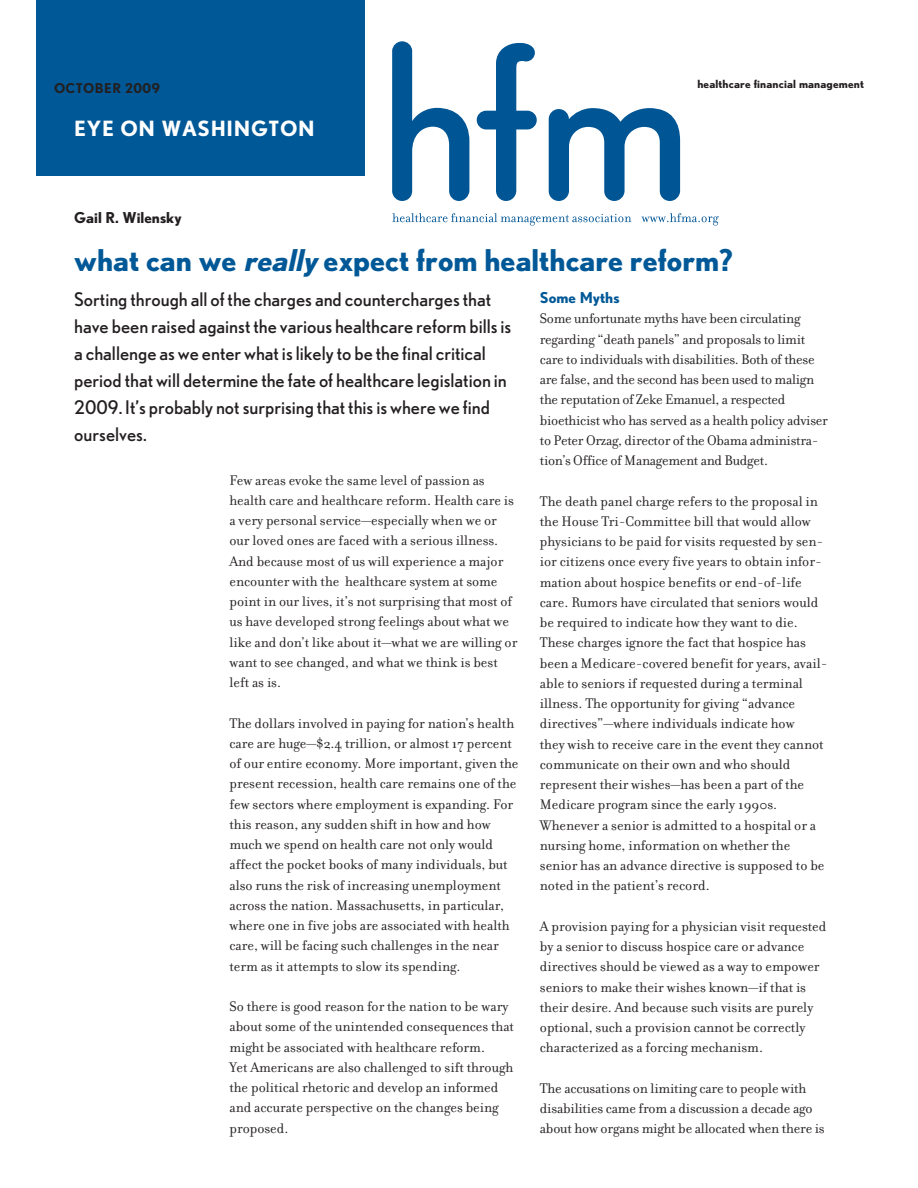
<style>
.page{position:relative;width:918px;height:1188px;background:#fff}
.page>*{position:absolute;margin:0;border:0;box-sizing:border-box;transform-origin:0 0}
.t1{font:700 30px "Nobel";color:#005897}
.t2{font:700 21px "Nobel";letter-spacing:.03em;color:#fff}
.t3{font:18.75px/27px "Nobel";color:#231f20}
.t4{font:15px/20.2px "Filosofia";color:#231f20}
.t5{font:700 15px "Nobel";color:#231f20}
.t6{font:700 15px "Nobel";color:#005897}
.t7{font:700 13.5px "Nobel";letter-spacing:.03em;color:#231f20}
.t8{font:700 11.25px "Nobel";letter-spacing:.015em;color:#231f20}
.s1{font-style:italic}
</style>
<div class="page">
<div style="left:36px;top:0;width:329px;height:176px;background:#005897"></div>
<svg style="left:392px;top:41px;width:77px;height:160px"></svg>
<svg style="left:477px;top:43px;width:60px;height:158px"></svg>
<svg style="left:549px;top:108px;width:131px;height:93px"></svg>
<svg style="left:392px;top:213px;width:239px;height:13px"></svg>
<svg style="left:641px;top:213px;width:78px;height:13px"></svg>
<p class="t7" style="left:54px;top:80px;width:107px">OCTOBER 2009</p>
<p class="t8" style="left:697px;top:78px;width:168px">healthcare financial management</p>
<h2 class="t2" style="left:74px;top:116px;width:242px">EYE ON WASHINGTON</h2>
<p class="t5" style="left:74px;top:209px;width:109px">Gail R. Wilensky</p>
<h1 class="t1" style="left:74px;top:243px;width:660px">what can we <span class="s1">really</span> expect from healthcare reform?</h1>
<p class="t3" style="left:74px;top:286px;width:439px">Sorting through all of the charges and countercharges that have been raised against the various healthcare reform bills is a challenge as we enter what is likely to be the final critical period that will determine the fate of healthcare legislation in 2009. It’s probably not surprising that this is where we find ourselves.</p>
<p class="t4" style="left:229px;top:469px;width:289px">Few areas evoke the same level of passion as health care and healthcare reform. Health care is a very personal service—especially when we or our loved ones are faced with a serious illness.<br>And because most of us will experience a major encounter with the healthcare system at some point in our lives, it’s not surprising that most of us have developed strong feelings about what we like and don’t like about it—what we are willing or want to see changed, and what we think is best left as is.</p>
<p class="t4" style="left:229px;top:712px;width:291px">The dollars involved in paying for nation’s health care are huge—$2.4 trillion, or almost 17 percent of our entire economy. More important, given the present recession, health care remains one of the few sectors where employment is expanding. For this reason, any sudden shift in how and how much we spend on health care not only would affect the pocket books of many individuals, but also runs the risk of increasing unemployment across the nation. Massachusetts, in particular, where one in five jobs are associated with health care, will be facing such challenges in the near term as it attempts to slow its spending.</p>
<p class="t4" style="left:229px;top:996px;width:286px">So there is good reason for the nation to be wary about some of the unintended consequences that might be associated with healthcare reform.<br>Yet Americans are also challenged to sift through the political rhetoric and develop an informed and accurate perspective on the changes being proposed.</p>
<p class="t6" style="left:540px;top:289px;width:81px">Some Myths</p>
<p class="t4" style="left:540px;top:308px;width:290px">Some unfortunate myths have been circulating regarding “death panels” and proposals to limit care to individuals with disabilities. Both of these are false, and the second has been used to malign the reputation of Zeke Emanuel, a respected bioethicist who has served as a health policy adviser to Peter Orzag, director of the Obama administra&shy;tion’s Office of Management and Budget.</p>
<p class="t4" style="left:540px;top:490px;width:289px">The death panel charge refers to the proposal in the House Tri-Committee bill that would allow physicians to be paid for visits requested by sen&shy;ior citizens once every five years to obtain infor&shy;mation about hospice benefits or end-of-life care. Rumors have circulated that seniors would be required to indicate how they want to die.<br>These charges ignore the fact that hospice has been a Medicare-covered benefit for years, avail&shy;able to seniors if requested during a terminal illness. The opportunity for giving “advance directives”—where individuals indicate how<br>they wish to receive care in the event they cannot communicate on their own and who should represent their wishes—has been a part of the Medicare program since the early 1990s.<br>Whenever a senior is admitted to a hospital or a nursing home, information on whether the senior has an advance directive is supposed to be noted in the patient’s record.</p>
<p class="t4" style="left:540px;top:916px;width:288px">A provision paying for a physician visit requested by a senior to discuss hospice care or advance directives should be viewed as a way to empower seniors to make their wishes known—if that is their desire. And because such visits are purely optional, such a provision cannot be correctly characterized as a forcing mechanism.</p>
<p class="t4" style="left:540px;top:1078px;width:286px">The accusations on limiting care to people with disabilities came from a discussion a decade ago about how organs might be allocated when there is</p>
</div>
